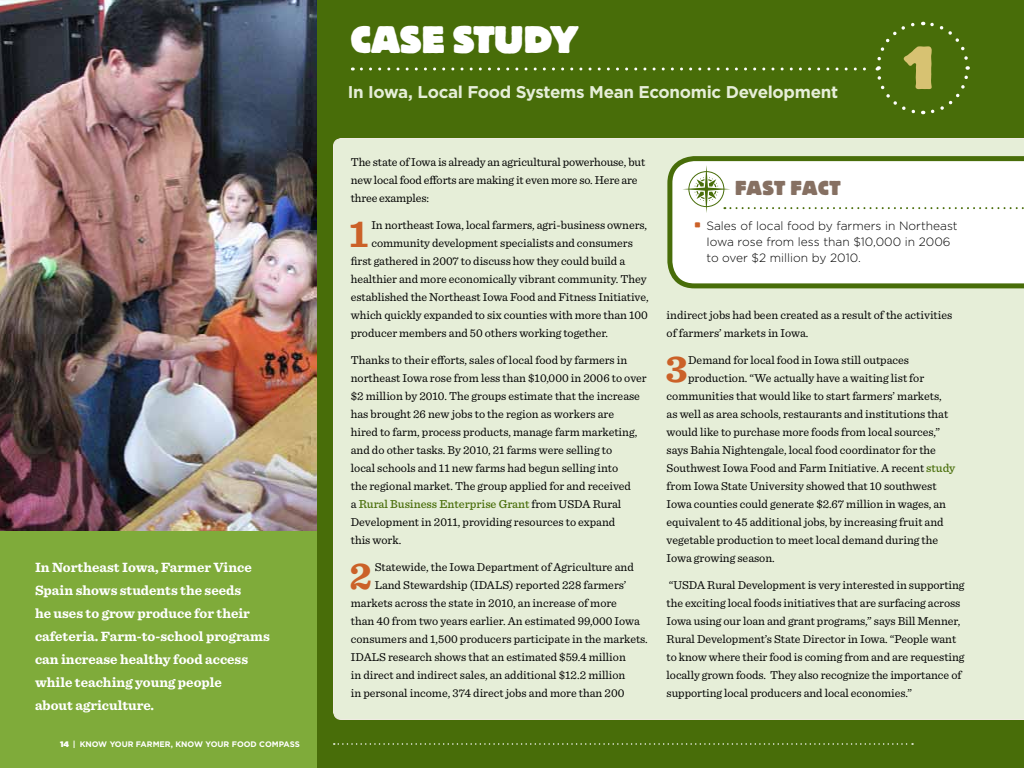
<style>
.page{position:relative;width:1024px;height:768px;background:#fff}
.page>*{position:absolute;margin:0;border:0;box-sizing:border-box;transform-origin:0 0}
.t1{font:800 60px "Block BE";color:#d7c272}
.t2{font:700 39.4px "Sentinel";color:#cb6128}
.t3{font:800 38px "Block BE";letter-spacing:-.015em;color:#fff}
.t4{font:800 20px "Block BE";letter-spacing:.02em;color:#867062}
.t5{font:700 17px "Gotham";letter-spacing:-.02em;color:#e6eed8}
.t6{font:700 14px/23px "Sentinel";color:#fff}
.t7{font:12px/18px "Sentinel";letter-spacing:-.005em;color:#000}
.t8{font:300 12px/16px "Gotham";color:#000}
.t9{font:700 8px "Gotham";color:#fff}
.s1{font-weight:900}
.s2{font-weight:500;color:#486d09}
.s3{font-family:"Block BE";font-weight:800;font-size:20px;color:#cb6128}
</style>
<div class="page">
<div style="left:316px;top:0;width:708px;height:768px;background:#486d09"></div>
<div style="left:333px;top:138px;width:691px;height:582px;background:#e6eed8"></div>
<div style="left:0;top:531px;width:316px;height:237px;background:#7fab3a"></div>
<svg style="left:361px;top:21px;width:609px;height:94px"></svg>
<img style="left:0;top:0;width:316px;height:531px">
<svg style="left:334px;top:743px;width:579px;height:2px"></svg>
<svg style="left:667px;top:156px;width:357px;height:132px;background:#e6ebde"></svg>
<div style="left:682px;top:165px;width:342px;height:48px;background:#fff"></div>
<p class="t6" style="left:35px;top:555px;width:236px">In Northeast Iowa, Farmer Vince<br>Spain shows students the seeds<br>he uses to grow produce for their cafeteria. Farm-to-school programs can increase healthy food access while teaching young people<br>about agriculture.</p>
<p class="t9" style="left:60px;top:739px;width:241px"><span class="s1">14</span> | KNOW YOUR FARMER, KNOW YOUR FOOD COMPASS</p>
<h3 class="t3" style="left:351px;top:19px;width:229px">CASE STUDY</h3>
<h3 class="t5" style="left:348px;top:82px;width:492px">In Iowa, Local Food Systems Mean Economic Development</h3>
<h1 class="t1" style="left:900px;top:35px;width:39px">1</h1>
<p class="t7" style="left:351px;top:152px;width:296px">The state of Iowa is already an agricultural powerhouse, but new local food efforts are making it even more so. Here are three examples:</p>
<h2 class="t2" style="left:349px;top:203px;width:21px">1</h2>
<p class="t7" style="left:371px;top:215px;width:277px">In northeast Iowa, local farmers, agri-business owners,</p>
<p class="t7" style="left:371px;top:233px;width:263px">community development specialists and consumers</p>
<p class="t7" style="left:351px;top:251px;width:276px">first gathered in 2007 to discuss how they could build a</p>
<p class="t7" style="left:351px;top:269px;width:297px">healthier and more economically vibrant community. They</p>
<p class="t7" style="left:351px;top:287px;width:299px">established the Northeast Iowa Food and Fitness Initiative,</p>
<p class="t7" style="left:351px;top:305px;width:298px">which quickly expanded to six counties with more than 100</p>
<p class="t7" style="left:351px;top:323px;width:259px">producer members and 50 others working together.</p>
<p class="t7" style="left:351px;top:350px;width:297px">Thanks to their efforts, sales of local food by farmers in northeast Iowa rose from less than $10,000 in 2006 to over $2 million by 2010. The groups estimate that the increase has brought 26 new jobs to the region as workers are<br>hired to farm, process products, manage farm marketing, and do other tasks. By 2010, 21 farms were selling to<br>local schools and 11 new farms had begun selling into<br>the regional market. The group applied for and received<br>a <span class="s2">Rural Business Enterprise Grant</span> from USDA Rural Development in 2011, providing resources to expand<br>this work.</p>
<h2 class="t2" style="left:349px;top:545px;width:24px">2</h2>
<p class="t7" style="left:375px;top:557px;width:261px">Statewide, the Iowa Department of Agriculture and</p>
<p class="t7" style="left:375px;top:575px;width:253px">Land Stewardship (IDALS) reported 228 farmers’</p>
<p class="t7" style="left:351px;top:593px;width:268px">markets across the state in 2010, an increase of more</p>
<p class="t7" style="left:351px;top:611px;width:291px">than 40 from two years earlier. An estimated 99,000 Iowa</p>
<p class="t7" style="left:351px;top:629px;width:299px">consumers and 1,500 producers participate in the markets.</p>
<p class="t7" style="left:351px;top:647px;width:277px">IDALS research shows that an estimated $59.4 million</p>
<p class="t7" style="left:351px;top:665px;width:276px">in direct and indirect sales, an additional $12.2 million</p>
<p class="t7" style="left:351px;top:683px;width:275px">in personal income, 374 direct jobs and more than 200</p>
<h3 class="t4" style="left:735px;top:177px;width:107px">FAST FACT</h3>
<p class="t8" style="left:706px;top:218px;width:253px;text-indent:-12px"><span class="s3">·</span> Sales of local food by farmers in Northeast<br>Iowa rose from less than $10,000 in 2006 to over $2 million by 2010.</p>
<p class="t7" style="left:667px;top:305px;width:287px">indirect jobs had been created as a result of the activities of farmers’ markets in Iowa.</p>
<h2 class="t2" style="left:666px;top:338px;width:23px">3</h2>
<p class="t7" style="left:688px;top:350px;width:222px">Demand for local food in Iowa still outpaces</p>
<p class="t7" style="left:688px;top:368px;width:238px">production. “We actually have a waiting list for</p>
<p class="t7" style="left:667px;top:386px;width:276px">communities that would like to start farmers’ markets,</p>
<p class="t7" style="left:667px;top:404px;width:283px">as well as area schools, restaurants and institutions that</p>
<p class="t7" style="left:667px;top:422px;width:275px">would like to purchase more foods from local sources,”</p>
<p class="t7" style="left:667px;top:440px;width:271px">says Bahia Nightengale, local food coordinator for the</p>
<p class="t7" style="left:667px;top:458px;width:290px">Southwest Iowa Food and Farm Initiative. A recent <span class="s2">study</span></p>
<p class="t7" style="left:667px;top:476px;width:272px">from Iowa State University showed that 10 southwest</p>
<p class="t7" style="left:667px;top:494px;width:281px">Iowa counties could generate $2.67 million in wages, an</p>
<p class="t7" style="left:667px;top:512px;width:279px">equivalent to 45 additional jobs, by increasing fruit and</p>
<p class="t7" style="left:667px;top:530px;width:273px">vegetable production to meet local demand during the</p>
<p class="t7" style="left:667px;top:548px;width:110px">Iowa growing season.</p>
<p class="t7" style="left:667px;top:575px;width:299px">“USDA Rural Development is very interested in supporting the exciting local foods initiatives that are surfacing across Iowa using our loan and grant programs,” says Bill Menner, Rural Development’s State Director in Iowa. “People want to know where their food is coming from and are requesting locally grown foods. They also recognize the importance of supporting local producers and local economies.”</p>
</div>
